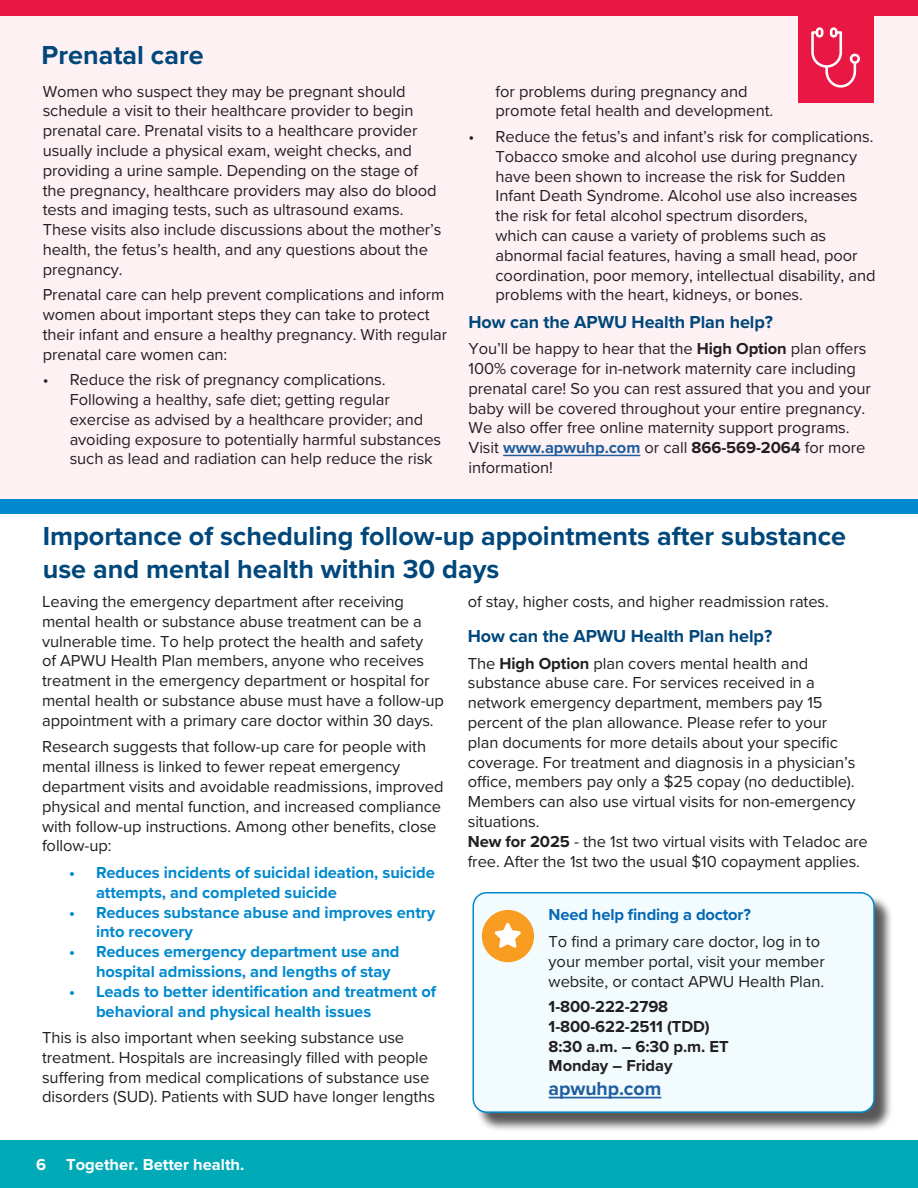
<style>
.page{position:relative;width:918px;height:1188px;background:#fff}
.page>*{position:absolute;margin:0;border:0;box-sizing:border-box;transform-origin:0 0}
.H1_Story_Headlines{font:700 27px/32.4px "Proxima Nova";color:#00477b}
.Body_Copy{font:700 19.5px "Proxima Nova";letter-spacing:-.005em;color:#215e9e}
.H3_Subhead{font:700 18px "Proxima Nova";letter-spacing:-.005em;color:#00477b}
.Body_Copy-2{font:16.5px/19.8px "Proxima Nova";letter-spacing:-.005em;color:#231f20}
.Body_Copy-3{font:700 16.5px/19.8px "Proxima Nova";letter-spacing:-.005em;color:#0089cf}
.Body_Copy-4{font:700 16.5px "Proxima Nova";letter-spacing:-.005em;color:#231f20}
.t1{font:700 16.5px "Proxima Nova";color:#fff}
.H4_Subhead{font:700 16.5px "Proxima Nova";letter-spacing:-.01em;color:#0668b3}
.s1{font-weight:700}
.s2{font-weight:700;color:#215e9e}
</style>
<div class="page">
<div style="left:0;top:1141px;width:918px;height:47px;background:#00aab7"></div>
<div style="left:0;top:0;width:918px;height:500px;background:#fef1f4"></div>
<div style="left:0;top:500px;width:918px;height:14px;background:#0089ce"></div>
<hr style="left:503px;top:455px;width:137px;height:1px;background:#215e9e">
<div style="left:798px;top:1px;width:75px;height:102px;background:#e81744"></div>
<svg style="left:811px;top:27px;width:49px;height:61px"></svg>
<div style="left:475px;top:894px;width:418px;height:238px;background:#231f20;opacity:.75"></div>
<div style="left:473px;top:893px;width:401px;height:219px;background:#f2fcfe;border-radius:14px"></div>
<div style="left:472px;top:892px;width:403px;height:221px;border:2px solid #0089ce;border-radius:14px"></div>
<div style="left:482px;top:910px;width:52px;height:52px;background:#f99d22;border-radius:50%"></div>
<svg style="left:494px;top:923px;width:27px;height:25px"></svg>
<hr style="left:549px;top:1097px;width:112px;height:1px;background:#215e9e">
<div style="left:0;top:0;width:918px;height:16px;background:#e81744"></div>
<h1 class="H1_Story_Headlines" style="left:42px;top:38px;width:164px">Prenatal care</h1>
<p class="Body_Copy-2" style="left:43px;top:81px;width:400px">Women who suspect they may be pregnant should schedule a visit to their healthcare provider to begin prenatal care. Prenatal visits to a healthcare provider usually include a physical exam, weight checks, and providing a urine sample. Depending on the stage of the pregnancy, healthcare providers may also do blood tests and imaging tests, such as ultrasound exams.<br>These visits also include discussions about the mother’s health, the fetus’s health, and any questions about the pregnancy.</p>
<p class="Body_Copy-2" style="left:43px;top:284px;width:406px">Prenatal care can help prevent complications and inform women about important steps they can take to protect their infant and ensure a healthy pregnancy. With regular prenatal care women can:</p>
<p class="Body_Copy-2" style="left:70px;top:369px;width:373px;text-indent:-27px">• Reduce the risk of pregnancy complications.<br>Following a healthy, safe diet; getting regular exercise as advised by a healthcare provider; and avoiding exposure to potentially harmful substances such as lead and radiation can help reduce the risk</p>
<p class="Body_Copy-2" style="left:496px;top:81px;width:279px">for problems during pregnancy and promote fetal health and development.</p>
<p class="Body_Copy-2" style="left:496px;top:126px;width:382px;text-indent:-27px">• Reduce the fetus’s and infant’s risk for complications.<br>Tobacco smoke and alcohol use during pregnancy have been shown to increase the risk for Sudden Infant Death Syndrome. Alcohol use also increases the risk for fetal alcohol spectrum disorders,<br>which can cause a variety of problems such as abnormal facial features, having a small head, poor coordination, poor memory, intellectual disability, and problems with the heart, kidneys, or bones.</p>
<p class="H3_Subhead" style="left:469px;top:308px;width:306px">How can the APWU Health Plan help?</p>
<p class="Body_Copy-2" style="left:469px;top:338px;width:404px">You’ll be happy to hear that the <span class="s1">High Option</span> plan offers 100% coverage for in-network maternity care including prenatal care! So you can rest assured that you and your baby will be covered throughout your entire pregnancy.<br>We also offer free online maternity support programs.<br>Visit <span class="s2">www.apwuhp.com</span> or call <span class="s1">866-569-2064</span> for more information!</p>
<h1 class="H1_Story_Headlines" style="left:43px;top:519px;width:805px">Importance of scheduling follow-up appointments after substance use and mental health within 30 days</h1>
<p class="Body_Copy-2" style="left:42px;top:591px;width:403px">Leaving the emergency department after receiving mental health or substance abuse treatment can be a vulnerable time. To help protect the health and safety<br>of APWU Health Plan members, anyone who receives treatment in the emergency department or hospital for mental health or substance abuse must have a follow-up appointment with a primary care doctor within 30 days.</p>
<p class="Body_Copy-2" style="left:42px;top:736px;width:403px">Research suggests that follow-up care for people with mental illness is linked to fewer repeat emergency department visits and avoidable readmissions, improved physical and mental function, and increased compliance with follow-up instructions. Among other benefits, close follow-up:</p>
<p class="Body_Copy-3" style="left:96px;top:862px;width:340px;text-indent:-27px">• Reduces incidents of suicidal ideation, suicide attempts, and completed suicide</p>
<p class="Body_Copy-3" style="left:96px;top:902px;width:341px;text-indent:-27px">• Reduces substance abuse and improves entry into recovery</p>
<p class="Body_Copy-3" style="left:96px;top:941px;width:305px;text-indent:-27px">• Reduces emergency department use and hospital admissions, and lengths of stay</p>
<p class="Body_Copy-3" style="left:96px;top:981px;width:342px;text-indent:-27px">• Leads to better identification and treatment of behavioral and physical health issues</p>
<p class="Body_Copy-2" style="left:42px;top:1027px;width:395px">This is also important when seeking substance use treatment. Hospitals are increasingly filled with people suffering from medical complications of substance use disorders (SUD). Patients with SUD have longer lengths</p>
<p class="Body_Copy-2" style="left:468px;top:591px;width:363px">of stay, higher costs, and higher readmission rates.</p>
<p class="H3_Subhead" style="left:468px;top:623px;width:306px">How can the APWU Health Plan help?</p>
<p class="Body_Copy-2" style="left:468px;top:653px;width:402px">The <span class="s1">High Option</span> plan covers mental health and substance abuse care. For services received in a network emergency department, members pay 15 percent of the plan allowance. Please refer to your<br>plan documents for more details about your specific coverage. For treatment and diagnosis in a physician’s office, members pay only a $25 copay (no deductible).<br>Members can also use virtual visits for non-emergency situations.<br><span class="s1">New for 2025</span> - the 1st two virtual visits with Teladoc are free. After the 1st two the usual $10 copayment applies.</p>
<p class="H4_Subhead" style="left:549px;top:903px;width:204px">Need help finding a doctor?</p>
<p class="Body_Copy-2" style="left:549px;top:931px;width:278px">To find a primary care doctor, log in to your member portal, visit your member website, or contact APWU Health Plan.</p>
<p class="Body_Copy-4" style="left:549px;top:994px;width:121px">1-800-222-2798</p>
<p class="Body_Copy-4" style="left:549px;top:1014px;width:163px">1-800-622-2511 (TDD)</p>
<p class="Body_Copy-4" style="left:549px;top:1034px;width:181px">8:30 a.m. – 6:30 p.m. ET</p>
<p class="Body_Copy-4" style="left:549px;top:1054px;width:125px">Monday – Friday</p>
<p class="Body_Copy" style="left:549px;top:1074px;width:114px">apwuhp.com</p>
<p class="t1" style="left:36px;top:1152px;width:210px">6 Together. Better health.</p>
</div>
